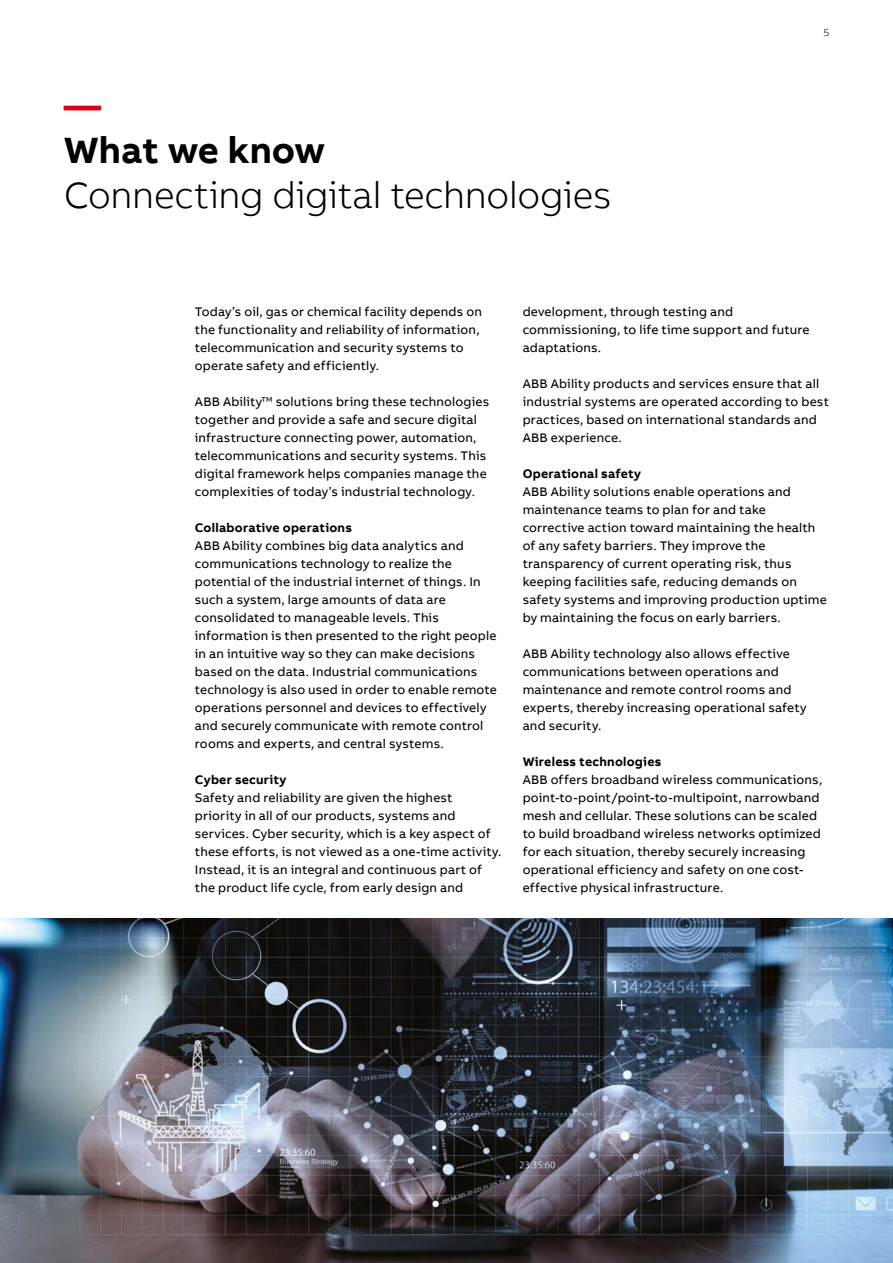
<style>
.page{position:relative;width:893px;height:1263px;background:#fff}
.page>*{position:absolute;margin:0;border:0;box-sizing:border-box;transform-origin:0 0}
.t1{font:300 37.5px "AB Bvoice";letter-spacing:-.01em;color:#000}
.t2{font:700 37.5px "AB Bvoice";color:#000}
.t3{font:700 37.5px "AB Bvoice";color:#e30015}
.t4{font:12.75px/18px "AB Bvoice";letter-spacing:.015em;color:#000}
.t5{font:700 12.75px "AB Bvoice";letter-spacing:.02em;color:#000}
.t6{font:300 10.5px "AB Bvoice";color:#000}
</style>
<div class="page">
<img style="left:0;top:918px;width:893px;height:345px">
<h1 class="t3" style="left:64px;top:81px;width:39px">—</h1>
<h1 class="t2" style="left:64px;top:126px;width:263px">What we know</h1>
<h1 class="t1" style="left:64px;top:173px;width:550px">Connecting digital technologies</h1>
<p class="t6" style="left:823px;top:26px;width:7px">5</p>
<p class="t4" style="left:195px;top:303px;width:289px">Today’s oil, gas or chemical facility depends on the functionality and reliability of information, telecommunication and security systems to operate safety and efficiently.</p>
<p class="t4" style="left:195px;top:393px;width:296px">ABB Ability<sup>TM</sup> solutions bring these technologies together and provide a safe and secure digital infrastructure connecting power, automation, telecommunications and security systems. This digital framework helps companies manage the complexities of today’s industrial technology.</p>
<p class="t5" style="left:195px;top:519px;width:159px">Collaborative operations</p>
<p class="t4" style="left:195px;top:537px;width:303px">ABB Ability combines big data analytics and communications technology to realize the potential of the industrial internet of things. In such a system, large amounts of data are consolidated to manageable levels. This information is then presented to the right people in an intuitive way so they can make decisions based on the data. Industrial communications technology is also used in order to enable remote operations personnel and devices to effectively and securely communicate with remote control rooms and experts, and central systems.</p>
<p class="t5" style="left:195px;top:771px;width:93px">Cyber security</p>
<p class="t4" style="left:195px;top:789px;width:308px">Safety and reliability are given the highest priority in all of our products, systems and services. Cyber security, which is a key aspect of these efforts, is not viewed as a one-time activity.<br>Instead, it is an integral and continuous part of the product life cycle, from early design and</p>
<p class="t4" style="left:523px;top:303px;width:288px">development, through testing and commissioning, to life time support and future adaptations.</p>
<p class="t4" style="left:523px;top:375px;width:308px">ABB Ability products and services ensure that all industrial systems are operated according to best practices, based on international standards and ABB experience.</p>
<p class="t5" style="left:523px;top:465px;width:120px">Operational safety</p>
<p class="t4" style="left:523px;top:483px;width:306px">ABB Ability solutions enable operations and maintenance teams to plan for and take corrective action toward maintaining the health of any safety barriers. They improve the transparency of current operating risk, thus keeping facilities safe, reducing demands on safety systems and improving production uptime by maintaining the focus on early barriers.</p>
<p class="t4" style="left:523px;top:645px;width:285px">ABB Ability technology also allows effective communications between operations and maintenance and remote control rooms and experts, thereby increasing operational safety and security.</p>
<p class="t5" style="left:523px;top:754px;width:140px">Wireless technologies</p>
<p class="t4" style="left:523px;top:771px;width:301px">ABB offers broadband wireless communications, point-to-point/point-to-multipoint, narrowband mesh and cellular. These solutions can be scaled to build broadband wireless networks optimized for each situation, thereby securely increasing operational efficiency and safety on one cost&shy;effective physical infrastructure.</p>
</div>
